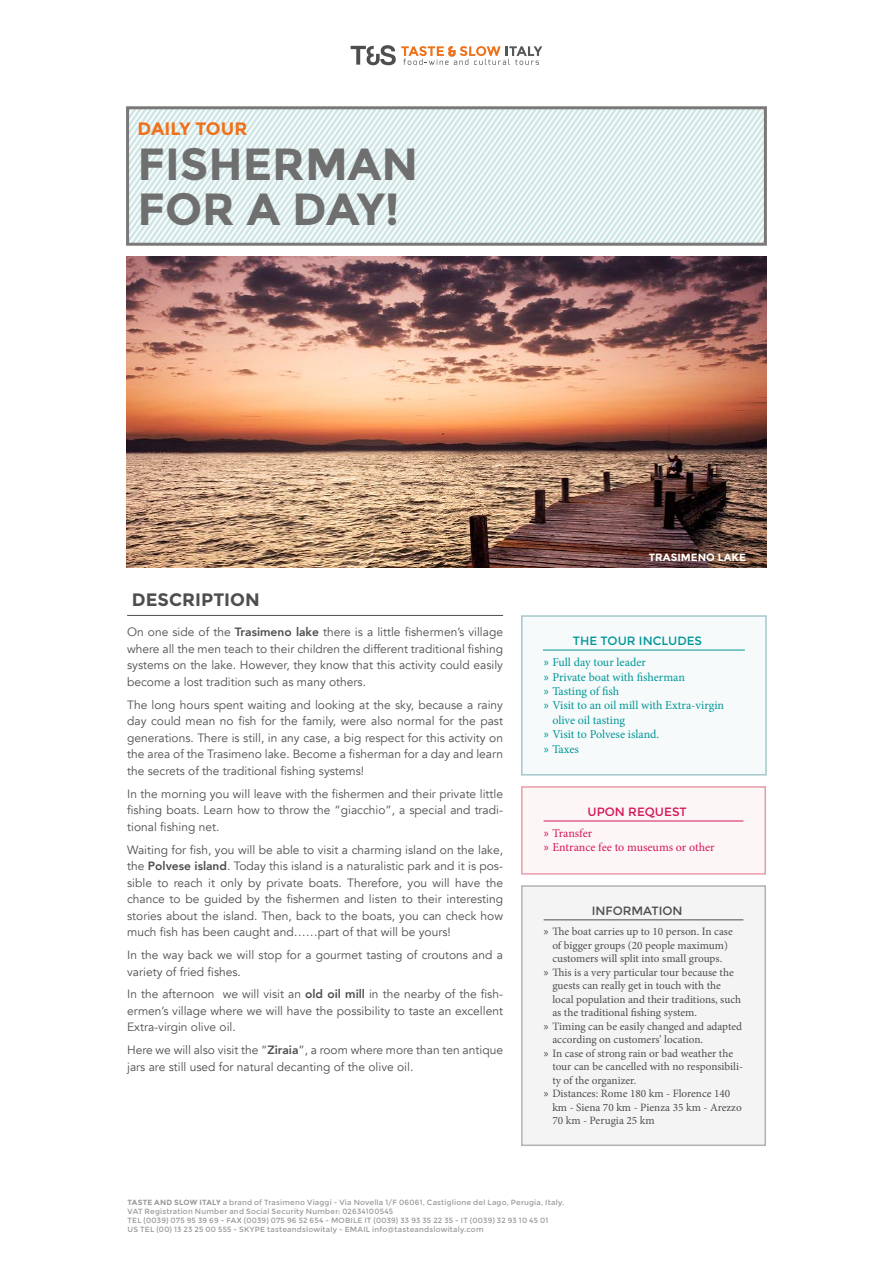
<style>
.page{position:relative;width:893px;height:1263px;background:#fff}
.page>*{position:absolute;margin:0;border:0;box-sizing:border-box;transform-origin:0 0}
.t1{font:700 45px/45px "Montserrat";color:#706f6f}
.t2{font:700 18px "Montserrat";color:#4f4e4f}
.t3{font:700 18px "Montserrat";color:#ee721c}
.t4{font:12px/16.5px "Avenir";color:#4f4e4f;text-align:justify}
.t5{font:12px "Minion Pro";letter-spacing:-.005em;color:#009698}
.t6{font:12px/14.4px "Minion Pro";letter-spacing:-.005em;color:#d4175b}
.t7{font:12px "Montserrat";color:#009698}
.t8{font:12px "Montserrat";color:#d4175b}
.t9{font:12px "Montserrat";color:#4f4e4f}
.t10{font:11.25px "Minion Pro";color:#4f4e4f}
.t11{font:700 10.5px "Montserrat";color:#fff}
.t12{font:7.5px/9px "Montserrat";letter-spacing:.025em;color:#9d999a}
.s1{font-weight:800}
.s2{font-family:"Myriad Pro"}
.s3{font-weight:700}
</style>
<div class="page">
<svg style="left:130px;top:110px;width:633px;height:132px"></svg>
<div style="left:126px;top:106px;width:641px;height:140px;border:3px solid #7b7878"></div>
<img style="left:126px;top:256px;width:640px;height:311px">
<hr style="left:127px;top:615px;width:376px;height:1px;background:#4f4e4f">
<svg style="left:351px;top:45px;width:191px;height:20px"></svg>
<div style="left:522px;top:616px;width:244px;height:159px;background:#f7fafa"></div>
<div style="left:521px;top:615px;width:246px;height:160px;border:2px solid #a4c8ca"></div>
<div style="left:522px;top:787px;width:243px;height:87px;background:#fdf6f7"></div>
<div style="left:521px;top:786px;width:245px;height:89px;border:2px solid #e99ca9"></div>
<hr style="left:543px;top:650px;width:202px;height:1px;background:#009698">
<hr style="left:544px;top:821px;width:199px;height:1px;background:#d4175b">
<div style="left:522px;top:886px;width:243px;height:259px;background:#f5f4f4"></div>
<div style="left:521px;top:885px;width:245px;height:261px;border:2px solid #b3b2b2"></div>
<hr style="left:544px;top:919px;width:199px;height:1px;background:#4f4e4f">
<h2 class="t3" style="left:138px;top:118px;width:111px">DAILY TOUR</h2>
<h1 class="t1" style="left:138px;top:142px;width:282px">FISHERMAN<br>FOR A DAY!</h1>
<h2 class="t2" style="left:132px;top:589px;width:129px">DESCRIPTION</h2>
<p class="t4" style="left:127px;top:624px;width:377px">On one side of the <span class="s1">Trasimeno lake</span> there is a little fishermen’s village where all the men teach to their children the different traditional fishing systems on the lake. However, they know that this activity could easily become a lost tradition such as many others.</p>
<p class="t4" style="left:127px;top:697px;width:377px">The long hours spent waiting and looking at the sky, because a rainy day could mean no fish for the family, were also normal for the past generations. There is still, in any case, a big respect for this activity on the area of the Trasimeno lake. Become a fisherman for a day and learn the secrets of the traditional fishing systems!</p>
<p class="t4" style="left:127px;top:786px;width:377px">In the morning you will leave with the fishermen and their private little fishing boats. Learn how to throw the “giacchio”, a special and tradi&shy;tional fishing net.</p>
<p class="t4" style="left:127px;top:841px;width:377px">Waiting for fish, you will be able to visit a charming island on the lake, the <span class="s1">Polvese island</span>. Today this island is a naturalistic park and it is pos&shy;sible to reach it only by private boats. Therefore, you will have the chance to be guided by the fishermen and listen to their interesting stories about the island. Then, back to the boats, you can check how much fish has been caught and……part of that will be yours!</p>
<p class="t4" style="left:127px;top:947px;width:377px">In the way back we will stop for a gourmet tasting of croutons and a variety of fried fishes.</p>
<p class="t4" style="left:127px;top:986px;width:377px">In the afternoon we will visit an <span class="s1">old oil mill</span> in the nearby of the fish&shy;ermen’s village where we will have the possibility to taste an excellent Extra-virgin olive oil.</p>
<p class="t4" style="left:127px;top:1042px;width:377px">Here we will also visit the “<span class="s1">Ziraia</span>”, a room where more than ten antique jars are still used for natural decanting of the olive oil.</p>
<p class="t11" style="left:649px;top:551px;width:98px">TRASIMENO LAKE</p>
<p class="t7" style="left:573px;top:634px;width:131px">THE TOUR INCLUDES</p>
<p class="t5" style="left:544px;top:654px;width:104px"><span class="s2">»</span> Full day tour leader</p>
<p class="t5" style="left:544px;top:669px;width:143px"><span class="s2">»</span> Private boat with fisherman</p>
<p class="t5" style="left:544px;top:683px;width:77px"><span class="s2">»</span> Tasting of fish</p>
<p class="t5" style="left:544px;top:697px;width:182px"><span class="s2">»</span> Visit to an oil mill with Extra-virgin</p>
<p class="t5" style="left:552px;top:712px;width:74px">olive oil tasting</p>
<p class="t5" style="left:544px;top:726px;width:117px"><span class="s2">»</span> Visit to Polvese island.</p>
<p class="t5" style="left:544px;top:741px;width:37px"><span class="s2">»</span> Taxes</p>
<p class="t8" style="left:587px;top:805px;width:101px">UPON REQUEST</p>
<p class="t6" style="left:544px;top:826px;width:172px"><span class="s2">»</span> Transfer<br><span class="s2">»</span> Entrance fee to museums or other</p>
<p class="t9" style="left:592px;top:904px;width:92px">INFORMATION</p>
<p class="t10" style="left:544px;top:924px;width:191px"><span class="s2">»</span> The boat carries up to 10 person. In case</p>
<p class="t10" style="left:552px;top:938px;width:177px">of bigger groups (20 people maximum)</p>
<p class="t10" style="left:552px;top:951px;width:171px">customers will split into small groups.</p>
<p class="t10" style="left:544px;top:965px;width:191px"><span class="s2">»</span> This is a very particular tour because the</p>
<p class="t10" style="left:552px;top:978px;width:170px">guests can really get in touch with the</p>
<p class="t10" style="left:552px;top:992px;width:190px">local population and their traditions, such</p>
<p class="t10" style="left:552px;top:1005px;width:146px">as the traditional fishing system.</p>
<p class="t10" style="left:544px;top:1019px;width:200px"><span class="s2">»</span> Timing can be easily changed and adapted</p>
<p class="t10" style="left:552px;top:1032px;width:152px">according on customers’ location.</p>
<p class="t10" style="left:544px;top:1046px;width:191px"><span class="s2">»</span> In case of strong rain or bad weather the</p>
<p class="t10" style="left:552px;top:1059px;width:192px">tour can be cancelled with no responsibili-</p>
<p class="t10" style="left:552px;top:1073px;width:85px">ty of the organizer.</p>
<p class="t10" style="left:544px;top:1086px;width:188px"><span class="s2">»</span> Distances: Rome 180 km - Florence 140</p>
<p class="t10" style="left:552px;top:1100px;width:191px">km - Siena 70 km - Pienza 35 km - Arezzo</p>
<p class="t10" style="left:552px;top:1113px;width:104px">70 km - Perugia 25 km</p>
<p class="t12" style="left:128px;top:1198px;width:438px"><span class="s3">TASTE AND SLOW ITALY</span> a brand of Trasimeno Viaggi - Via Novella 1/F 06061, Castiglione del Lago, Perugia, Italy.<br>VAT Registration Number and Social Security Number: 02634100545<br>TEL (0039) 075 95 39 69 - FAX (0039) 075 96 52 654 - MOBILE IT (0039) 33 93 35 22 35 - IT (0039) 32 93 10 45 01<br>US TEL (00) 13 23 25 00 555 - SKYPE tasteandslowitaly - EMAIL info@tasteandslowitaly.com</p>
</div>
